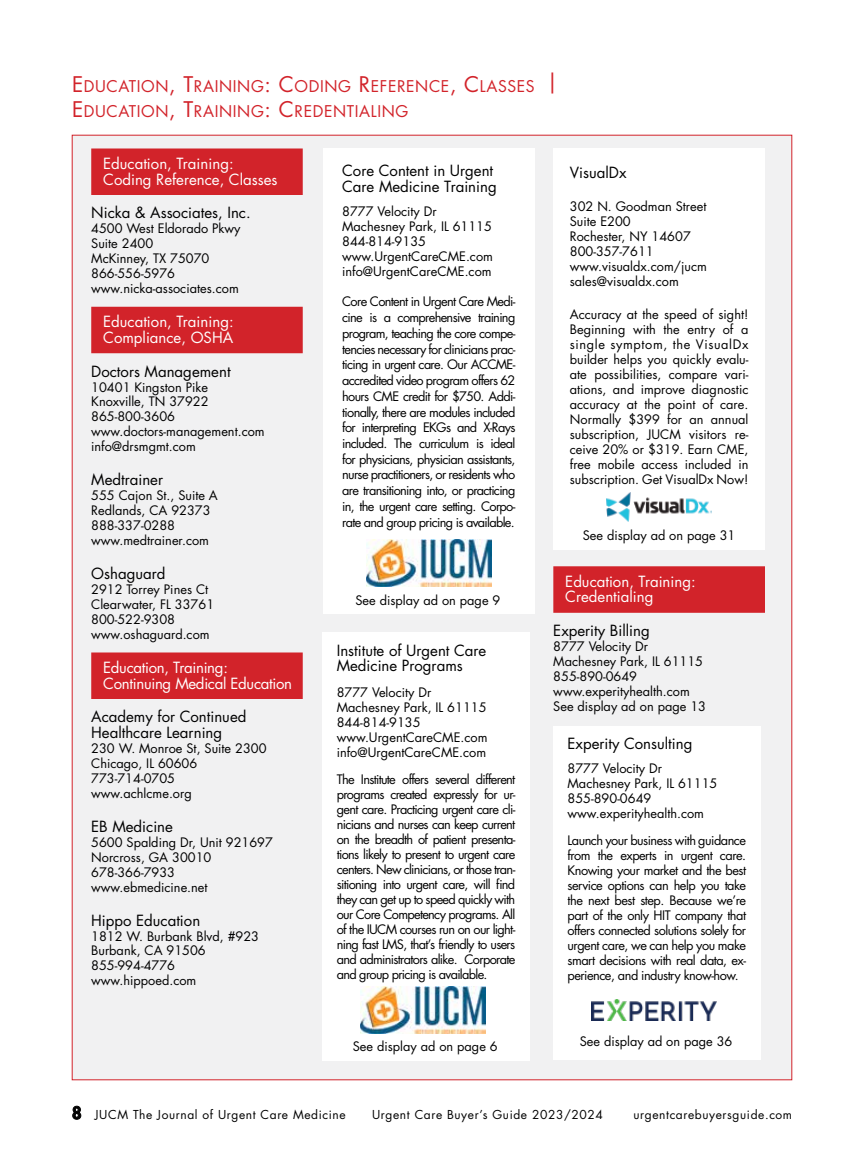
<style>
.page{position:relative;width:864px;height:1161px;background:#fff}
.page>*{position:absolute;margin:0;border:0;box-sizing:border-box;transform-origin:0 0}
.t1{font:15.75px "Futura Std";letter-spacing:.04em;color:#d2232a}
.t2{font:15px/15.8px "Futura Std";color:#000}
.t3{font:15px/15.8px "Futura Std";color:#fff}
.t4{font:15px/15.8px "Futura Std";letter-spacing:-.02em;color:#fff}
.t5{font:12.75px/15px "Futura Std";color:#000}
.t6{font:12px "Futura Std";letter-spacing:.05em;color:#000}
.s1{font-size:21px}
.s2{font-weight:800;font-size:16.5px}
</style>
<div class="page">
<div style="left:72px;top:135px;width:720px;height:945px;background:#f1f1f2"></div>
<svg style="left:72px;top:1105px;width:10px;height:15px"></svg>
<div style="left:91px;top:148px;width:212px;height:47px;background:#d2232a"></div>
<div style="left:91px;top:307px;width:212px;height:46px;background:#d2232a"></div>
<div style="left:91px;top:652px;width:212px;height:47px;background:#d2232a"></div>
<div style="left:553px;top:566px;width:212px;height:47px;background:#d2232a"></div>
<div style="left:553px;top:726px;width:207px;height:334px;background:#fff"></div>
<img style="left:591px;top:999px;width:126px;height:21px">
<div style="left:323px;top:632px;width:207px;height:429px;background:#fff"></div>
<img style="left:361px;top:987px;width:124px;height:47px">
<div style="left:323px;top:149px;width:212px;height:465px;background:#fff"></div>
<img style="left:367px;top:539px;width:124px;height:47px">
<div style="left:553px;top:148px;width:212px;height:402px;background:#fff"></div>
<img style="left:607px;top:492px;width:104px;height:29px">
<p class="t1" style="left:72px;top:76px;width:426px"><span class="s1">E</span> DUCATION<span class="s1">, T</span>RAINING<span class="s1">: C</span>ODING <span class="s1">R</span>EFERENCE<span class="s1">, C</span>LASS</p>
<p class="t1" style="left:517px;top:76px;width:43px">ES <sup>|</sup></p>
<p class="t1" style="left:72px;top:101px;width:338px"><span class="s1">E</span> DUCATION<span class="s1">, T</span>RAINING<span class="s1">: C</span>REDENTIALING</p>
<p class="t3" style="left:103px;top:156px;width:176px">Education, Training:<br>Coding Reference, Classes</p>
<p class="t2" style="left:91px;top:205px;width:161px">Nicka &amp; Associates, Inc.</p>
<p class="t5" style="left:91px;top:221px;width:151px">4500 West Eldorado Pkwy<br>Suite 2400<br>McKinney, TX 75070<br>866-556-5976 www.nicka-associates.com</p>
<p class="t3" style="left:103px;top:314px;width:132px">Education, Training:<br>Compliance, OSHA</p>
<p class="t2" style="left:91px;top:363px;width:141px">Doctors Management</p>
<p class="t5" style="left:91px;top:379px;width:175px">10401 Kingston Pike<br>Knoxville, TN 37922<br>865-800-3606 www.doctors-management.com info@drsmgmt.com</p>
<p class="t2" style="left:91px;top:472px;width:73px">Medtrainer</p>
<p class="t5" style="left:91px;top:488px;width:128px">555 Cajon St., Suite A<br>Redlands, CA 92373<br>888-337-0288 www.medtrainer.com</p>
<p class="t2" style="left:91px;top:566px;width:76px">Oshaguard</p>
<p class="t5" style="left:91px;top:582px;width:124px">2912 Torrey Pines Ct<br>Clearwater, FL 33761<br>800-522-9308 www.oshaguard.com</p>
<p class="t4" style="left:103px;top:660px;width:190px">Education, Training:<br>Continuing Medical Education</p>
<p class="t2" style="left:91px;top:709px;width:157px">Academy for Continued<br>Healthcare Learning</p>
<p class="t5" style="left:91px;top:741px;width:177px">230 W. Monroe St, Suite 2300<br>Chicago, IL 60606<br>773-714-0705 www.achlcme.org</p>
<p class="t2" style="left:91px;top:819px;width:83px">EB Medicine</p>
<p class="t5" style="left:91px;top:835px;width:183px">5600 Spalding Dr, Unit 921697<br>Norcross, GA 30010<br>678-366-7933 www.ebmedicine.net</p>
<p class="t2" style="left:91px;top:912px;width:111px">Hippo Education</p>
<p class="t5" style="left:91px;top:928px;width:169px">1812 W. Burbank Blvd, #923<br>Burbank, CA 91506<br>855-994-4776 www.hippoed.com</p>
<p class="t2" style="left:342px;top:163px;width:156px">Core Content in Urgent<br>Care Medicine Training</p>
<p class="t5" style="left:342px;top:204px;width:152px">8777 Velocity Dr<br>Machesney Park, IL 61115<br>844-814-9135 www.UrgentCareCME.com info@UrgentCareCME.com</p>
<p class="t5" style="left:342px;top:294px;width:175px;line-height:15.8px;text-align:justify">Core Content in Urgent Care Medi&shy;cine is a comprehensive training program, teaching the core compe&shy;tencies necessary for clinicians prac&shy;ticing in urgent care. Our ACCME&shy;accredited video program offers 62 hours CME credit for $750. Addi&shy;tionally, there are modules included for interpreting EKGs and X-Rays included. The curriculum is ideal for physicians, physician assistants, nurse practitioners, or residents who are transitioning into, or practicing in, the urgent care setting. Corpo&shy;rate and group pricing is available.</p>
<p class="t5" style="left:355px;top:592px;width:146px">See display ad on page 9</p>
<p class="t2" style="left:337px;top:642px;width:151px">Institute of Urgent Care<br>Medicine Programs</p>
<p class="t5" style="left:337px;top:685px;width:152px">8777 Velocity Dr<br>Machesney Park, IL 61115<br>844-814-9135 www.UrgentCareCME.com info@UrgentCareCME.com</p>
<p class="t5" style="left:337px;top:772px;width:180px;text-align:justify">The Institute offers several different programs created expressly for ur&shy;gent care. Practicing urgent care cli&shy;nicians and nurses can keep current on the breadth of patient presenta&shy;tions likely to present to urgent care centers. New clinicians, or those tran&shy;sitioning into urgent care, will find they can get up to speed quickly with our Core Competency programs. All of the IUCM courses run on our light&shy;ning fast LMS, that’s friendly to users and administrators alike. Corporate and group pricing is available.</p>
<p class="t5" style="left:353px;top:1039px;width:146px">See display ad on page 6</p>
<p class="t2" style="left:570px;top:165px;width:58px">VisualDx</p>
<p class="t5" style="left:570px;top:199px;width:138px">302 N. Goodman Street<br>Suite E200<br>Rochester, NY 14607<br>800-357-7611 www.visualdx.com/jucm sales@visualdx.com</p>
<p class="t5" style="left:570px;top:307px;width:180px;text-align:justify">Accuracy at the speed of sight!<br>Beginning with the entry of a single symptom, the VisualDx builder helps you quickly evalu&shy;ate possibilities, compare vari&shy;ations, and improve diagnostic accuracy at the point of care.<br>Normally $399 for an annual subscription, JUCM visitors re&shy;ceive 20% or $319. Earn CME, free mobile access included in subscription. Get VisualDx Now!</p>
<p class="t5" style="left:583px;top:528px;width:154px">See display ad on page 31</p>
<p class="t3" style="left:565px;top:573px;width:132px">Education, Training:<br>Credentialing</p>
<p class="t2" style="left:553px;top:623px;width:98px">Experity Billing</p>
<p class="t5" style="left:553px;top:639px;width:154px">8777 Velocity Dr<br>Machesney Park, IL 61115<br>855-890-0649 www.experityhealth.com<br>See display ad on page 13</p>
<p class="t2" style="left:568px;top:736px;width:126px">Experity Consulting</p>
<p class="t5" style="left:568px;top:761px;width:151px">8777 Velocity Dr<br>Machesney Park, IL 61115<br>855-890-0649 www.experityhealth.com</p>
<p class="t5" style="left:568px;top:833px;width:180px;text-align:justify">Launch your business with guidance from the experts in urgent care.<br>Knowing your market and the best service options can help you take the next best step. Because we’re part of the only HIT company that offers connected solutions solely for urgent care, we can help you make smart decisions with real data, ex&shy;perience, and industry know-how.</p>
<p class="t5" style="left:580px;top:1034px;width:154px">See display ad on page 36</p>
<p class="t6" style="left:72px;top:1107px;width:275px"><span class="s2">8</span> JUCM The Journal of Urgent Care Medicine</p>
<p class="t6" style="left:372px;top:1107px;width:232px">Urgent Care Buyer’s Guide 2023/2024</p>
<p class="t6" style="left:634px;top:1107px;width:160px">urgentcarebuyersguide.com</p>
</div>
